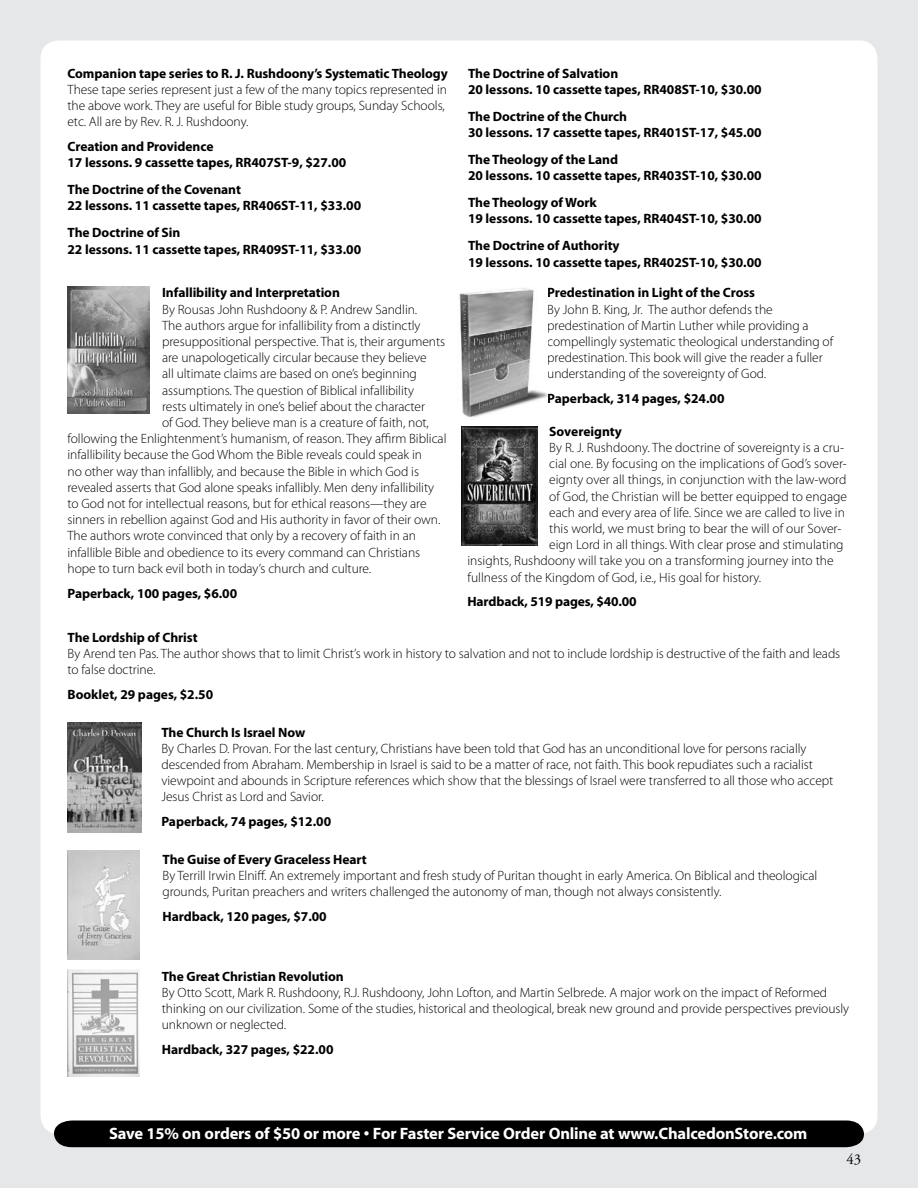
<style>
.page{position:relative;width:918px;height:1188px;background:#e6e7e8}
.page>*{position:absolute;margin:0;border:0;box-sizing:border-box;transform-origin:0 0}
.t1{font:700 16.5px "Myriad";letter-spacing:-.01em;color:#fff}
.t2{font:15px "Adobe Garamond";color:#000}
.t3{font:300 13.5px/16.2px "Myriad Pro";letter-spacing:-.005em;color:#000}
.t4{font:700 13.5px/16.2px "Myriad Pro";letter-spacing:-.005em;color:#000}
</style>
<div class="page">
<div style="left:40px;top:40px;width:838px;height:1094px;background:#fff;border-radius:18px"></div>
<div style="left:54px;top:1120px;width:810px;height:27px;background:#000"></div>
<img style="left:68px;top:722px;width:73px;height:111px">
<img style="left:68px;top:850px;width:72px;height:110px">
<img style="left:68px;top:970px;width:72px;height:107px">
<img style="left:68px;top:286px;width:82px;height:128px">
<img style="left:461px;top:426px;width:76px;height:119px">
<img style="left:459px;top:288px;width:88px;height:130px">
<p class="t4" style="left:68px;top:65px;width:382px">Companion tape series to R. J. Rushdoony’s Systematic Theology</p>
<p class="t3" style="left:68px;top:81px;width:381px">These tape series represent just a few of the many topics represented in the above work. They are useful for Bible study groups, Sunday Schools, etc. All are by Rev. R. J. Rushdoony.</p>
<p class="t4" style="left:68px;top:138px;width:280px">Creation and Providence<br>17 lessons. 9 cassette tapes, RR407ST-9, $27.00</p>
<p class="t4" style="left:68px;top:181px;width:295px">The Doctrine of the Covenant<br>22 lessons. 11 cassette tapes, RR406ST-11, $33.00</p>
<p class="t4" style="left:68px;top:224px;width:295px">The Doctrine of Sin<br>22 lessons. 11 cassette tapes, RR409ST-11, $33.00</p>
<p class="t4" style="left:162px;top:284px;width:179px">Infallibility and Interpretation</p>
<p class="t3" style="left:162px;top:301px;width:257px">By Rousas John Rushdoony &amp; P. Andrew Sandlin.</p>
<p class="t3" style="left:162px;top:317px;width:260px">The authors argue for infallibility from a distinctly</p>
<p class="t3" style="left:162px;top:333px;width:285px">presuppositional perspective. That is, their arguments</p>
<p class="t3" style="left:162px;top:350px;width:266px">are unapologetically circular because they believe</p>
<p class="t3" style="left:162px;top:366px;width:256px">all ultimate claims are based on one’s beginning</p>
<p class="t3" style="left:162px;top:382px;width:253px">assumptions. The question of Biblical infallibility</p>
<p class="t3" style="left:162px;top:398px;width:264px">rests ultimately in one’s belief about the character</p>
<p class="t3" style="left:162px;top:414px;width:268px">of God. They believe man is a creature of faith, not,</p>
<p class="t3" style="left:68px;top:431px;width:381px">following the Enlightenment’s humanism, of reason. They affirm Biblical</p>
<p class="t3" style="left:68px;top:447px;width:356px">infallibility because the God Whom the Bible reveals could speak in</p>
<p class="t3" style="left:68px;top:463px;width:353px">no other way than infallibly, and because the Bible in which God is</p>
<p class="t3" style="left:68px;top:479px;width:368px">revealed asserts that God alone speaks infallibly. Men deny infallibility</p>
<p class="t3" style="left:68px;top:495px;width:361px">to God not for intellectual reasons, but for ethical reasons—they are</p>
<p class="t3" style="left:68px;top:512px;width:374px">sinners in rebellion against God and His authority in favor of their own.</p>
<p class="t3" style="left:68px;top:528px;width:350px">The authors wrote convinced that only by a recovery of faith in an</p>
<p class="t3" style="left:68px;top:544px;width:354px">infallible Bible and obedience to its every command can Christians</p>
<p class="t3" style="left:68px;top:560px;width:305px">hope to turn back evil both in today’s church and culture.</p>
<p class="t4" style="left:68px;top:585px;width:171px">Paperback, 100 pages, $6.00</p>
<p class="t4" style="left:468px;top:65px;width:295px">The Doctrine of Salvation<br>20 lessons. 10 cassette tapes, RR408ST-10, $30.00</p>
<p class="t4" style="left:468px;top:108px;width:295px">The Doctrine of the Church<br>30 lessons. 17 cassette tapes, RR401ST-17, $45.00</p>
<p class="t4" style="left:468px;top:151px;width:295px">The Theology of the Land<br>20 lessons. 10 cassette tapes, RR403ST-10, $30.00</p>
<p class="t4" style="left:468px;top:194px;width:295px">The Theology of Work<br>19 lessons. 10 cassette tapes, RR404ST-10, $30.00</p>
<p class="t4" style="left:468px;top:237px;width:295px">The Doctrine of Authority<br>19 lessons. 10 cassette tapes, RR402ST-10, $30.00</p>
<p class="t4" style="left:547px;top:284px;width:209px">Predestination in Light of the Cross</p>
<p class="t3" style="left:547px;top:301px;width:287px">By John B. King, Jr. The author defends the predestination of Martin Luther while providing a compellingly systematic theological understanding of predestination. This book will give the reader a fuller understanding of the sovereignty of God.</p>
<p class="t4" style="left:547px;top:390px;width:179px">Paperback, 314 pages, $24.00</p>
<p class="t4" style="left:549px;top:423px;width:74px">Sovereignty</p>
<p class="t3" style="left:549px;top:439px;width:296px">By R. J. Rushdoony. The doctrine of sovereignty is a cru-</p>
<p class="t3" style="left:549px;top:455px;width:299px">cial one. By focusing on the implications of God’s sover-</p>
<p class="t3" style="left:549px;top:472px;width:299px">eignty over all things, in conjunction with the law-word</p>
<p class="t3" style="left:549px;top:488px;width:299px">of God, the Christian will be better equipped to engage</p>
<p class="t3" style="left:549px;top:504px;width:297px">each and every area of life. Since we are called to live in</p>
<p class="t3" style="left:549px;top:520px;width:294px">this world, we must bring to bear the will of our Sover-</p>
<p class="t3" style="left:549px;top:536px;width:296px">eign Lord in all things. With clear prose and stimulating</p>
<p class="t3" style="left:467px;top:553px;width:368px">insights, Rushdoony will take you on a transforming journey into the</p>
<p class="t3" style="left:467px;top:569px;width:295px">fullness of the Kingdom of God, i.e., His goal for history.</p>
<p class="t4" style="left:467px;top:593px;width:171px">Hardback, 519 pages, $40.00</p>
<p class="t4" style="left:68px;top:628px;width:132px">The Lordship of Christ</p>
<p class="t3" style="left:68px;top:645px;width:774px">By Arend ten Pas. The author shows that to limit Christ’s work in history to salvation and not to include lordship is destructive of the faith and leads to false doctrine.</p>
<p class="t4" style="left:68px;top:686px;width:147px">Booklet, 29 pages, $2.50</p>
<p class="t4" style="left:161px;top:723px;width:145px">The Church Is Israel Now</p>
<p class="t3" style="left:161px;top:740px;width:674px">By Charles D. Provan. For the last century, Christians have been told that God has an unconditional love for persons racially descended from Abraham. Membership in Israel is said to be a matter of race, not faith. This book repudiates such a racialist viewpoint and abounds in Scripture references which show that the blessings of Israel were transferred to all those who accept Jesus Christ as Lord and Savior.</p>
<p class="t4" style="left:161px;top:813px;width:171px">Paperback, 74 pages, $12.00</p>
<p class="t4" style="left:163px;top:851px;width:206px">The Guise of Every Graceless Heart</p>
<p class="t3" style="left:163px;top:867px;width:656px">By Terrill Irwin Elniff. An extremely important and fresh study of Puritan thought in early America. On Biblical and theological grounds, Puritan preachers and writers challenged the autonomy of man, though not always consistently.</p>
<p class="t4" style="left:163px;top:908px;width:166px">Hardback, 120 pages, $7.00</p>
<p class="t4" style="left:162px;top:968px;width:183px">The Great Christian Revolution</p>
<p class="t3" style="left:162px;top:984px;width:689px">By Otto Scott, Mark R. Rushdoony, R.J. Rushdoony, John Lofton, and Martin Selbrede. A major work on the impact of Reformed thinking on our civilization. Some of the studies, historical and theological, break new ground and provide perspectives previously unknown or neglected.</p>
<p class="t4" style="left:162px;top:1041px;width:173px">Hardback, 327 pages, $22.00</p>
<p class="t1" style="left:109px;top:1125px;width:700px">Save 15% on orders of $50 or more • For Faster Service Order Online at www.ChalcedonStore.com</p>
<p class="t2" style="left:846px;top:1152px;width:16px">43</p>
</div>
